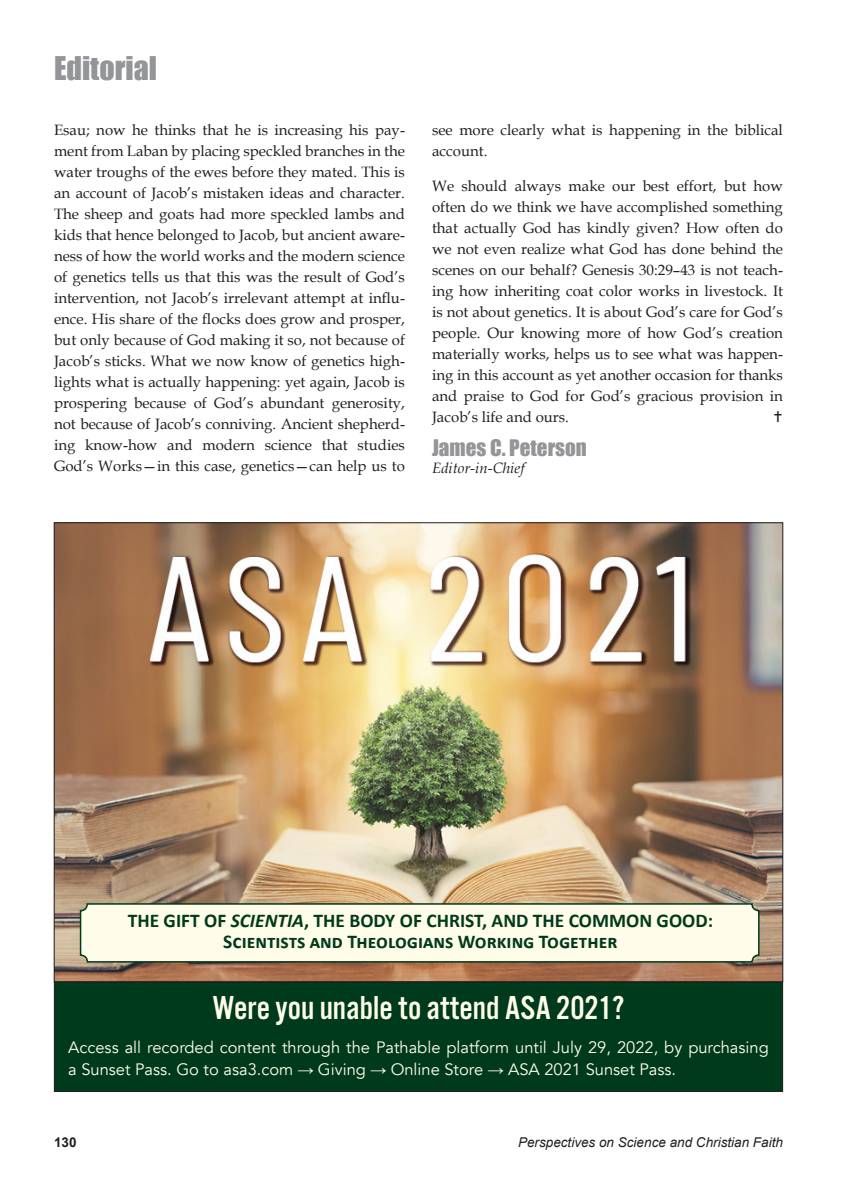
<style>
.page{position:relative;width:864px;height:1188px;background:#fff}
.page>*{position:absolute;margin:0;border:0;box-sizing:border-box;transform-origin:0 0}
.t1{font:34.5px "Alternate Got No 3 D";color:#fffde9}
.t2{font:30px "Impact";color:#939598}
.t3{font:21px "Impact";color:#939598}
.t4{font:700 19.5px/21px "Calibri";color:#003a1c;text-align:center}
.t5{font:16.5px/21.6px "Avenir";color:#fffde9}
.t6{font:15px/21px "Book Antiqua";color:#231f20;text-align:justify}
.t7{font:italic 15px "Book Antiqua";color:#231f20}
.t8{font:italic 13.5px "Arial";color:#231f20}
.t9{font:700 13.5px "Arial";color:#231f20}
.s1{font-style:italic}
.s2{font-family:"Arial"}
</style>
<div class="page">
<img style="left:56px;top:525px;width:725px;height:455px">
<div style="left:81px;top:904px;width:678px;height:58px;background:#fffde9;border-radius:7px"></div>
<div style="left:80px;top:903px;width:680px;height:60px;border:2px solid #003a1c;border-radius:7px"></div>
<div style="left:54px;top:982px;width:729px;height:110px;background:#003a1c"></div>
<div style="left:54px;top:982px;width:729px;height:110px;border:1px solid #231f20"></div>
<h2 class="t2" style="left:54px;top:45px;width:105px">Editorial</h2>
<p class="t6" style="left:54px;top:119px;width:353px">Esau; now he thinks that he is increasing his pay&shy;ment from Laban by placing speckled branches in the water troughs of the ewes before they mated. This is an account of Jacob’s mistaken ideas and character.<br>The sheep and goats had more speckled lambs and kids that hence belonged to Jacob, but ancient aware&shy;ness of how the world works and the modern science of genetics tells us that this was the result of God’s intervention, not Jacob’s irrelevant attempt at influ&shy;ence. His share of the flocks does grow and prosper, but only because of God making it so, not because of Jacob’s sticks. What we now know of genetics high&shy;lights what is actually happening: yet again, Jacob is prospering because of God’s abundant generosity, not because of Jacob’s conniving. Ancient shepherd&shy;ing know-how and modern science that studies God’s Works—in this case, genetics—can help us to</p>
<p class="t6" style="left:432px;top:119px;width:352px">see more clearly what is happening in the biblical account.</p>
<p class="t6" style="left:432px;top:175px;width:353px">We should always make our best effort, but how often do we think we have accomplished something that actually God has kindly given? How often do we not even realize what God has done behind the scenes on our behalf? Genesis 30:29–43 is not teach&shy;ing how inheriting coat color works in livestock. It is not about genetics. It is about God’s care for God’s people. Our knowing more of how God’s creation materially works, helps us to see what was happen&shy;ing in this account as yet another occasion for thanks and praise to God for God’s gracious provision in Jacob’s life and ours.</p>
<h3 class="t3" style="left:432px;top:432px;width:156px">James C. Peterson</h3>
<p class="t7" style="left:432px;top:457px;width:94px">Editor-in-Chief</p>
<h3 class="t4" style="left:128px;top:910px;width:587px">THE GIFT OF <span class="s1">SCIENTIA</span>, THE BODY OF CHRIST, AND THE COMMON GOOD:<br>Scientists and Theologians Working Together</h3>
<h1 class="t1" style="left:213px;top:990px;width:413px">Were you unable to attend ASA 2021?</h1>
<p class="t5" style="left:68px;top:1037px;width:702px">Access all recorded content through the Pathable platform until July 29, 2022, by purchasing a Sunset Pass. Go to asa3.com <span class="s2">→</span> Giving <span class="s2">→</span> Online Store <span class="s2">→</span> ASA 2021 Sunset Pass.</p>
<p class="t9" style="left:54px;top:1132px;width:24px">130</p>
<p class="t8" style="left:518px;top:1133px;width:266px">Perspectives on Science and Christian Faith</p>
</div>
